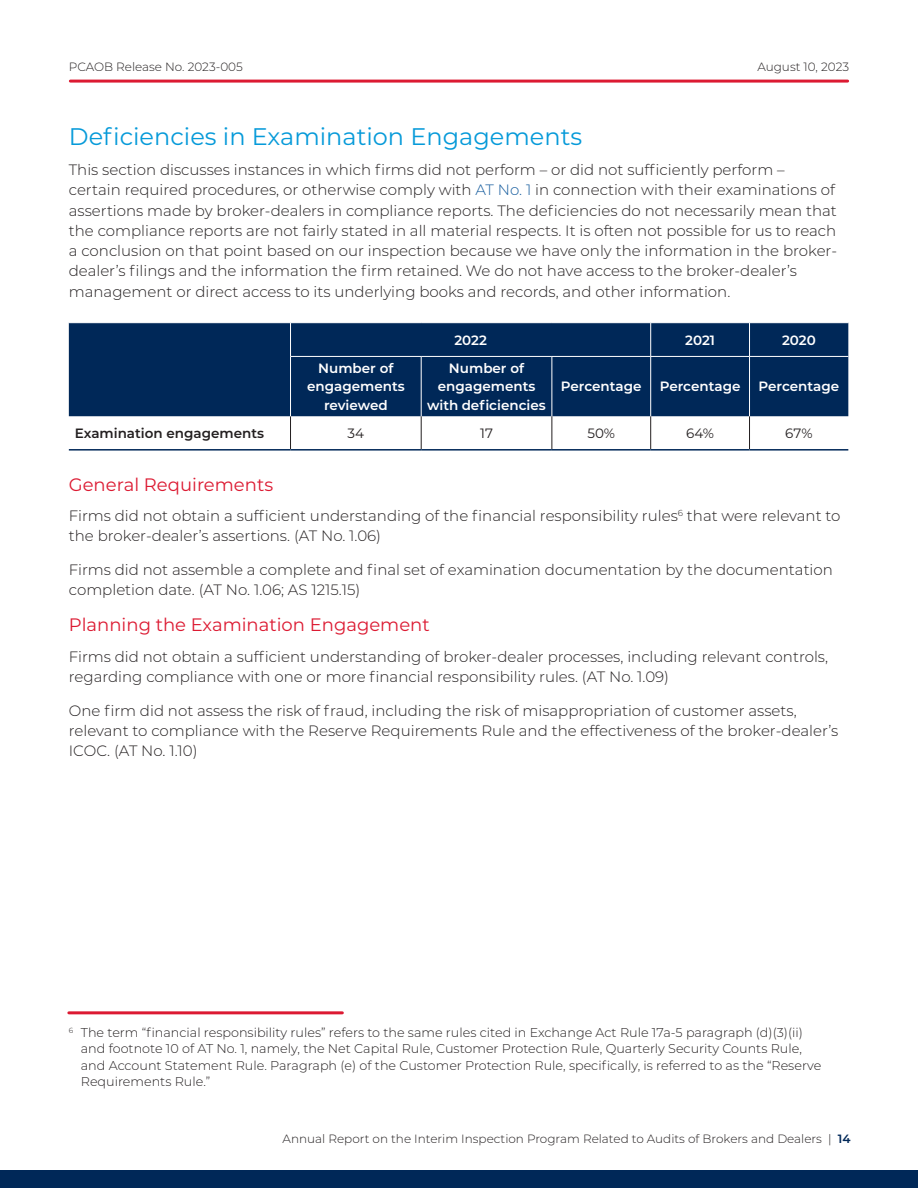
<style>
.page{position:relative;width:918px;height:1188px;background:#fff}
.page>*{position:absolute;margin:0;border:0;box-sizing:border-box;transform-origin:0 0}
.Header_2{font:24px "Montserrat";color:#069ad9}
.Header_4{font:18px "Montserrat";color:#dc1a32}
.Body_Copy{font:300 15px/20.2px "Montserrat";color:#231f20}
.t1{font:600 13.5px/18.8px "Montserrat";color:#fff;text-align:center}
.t2{font:600 13.5px "Montserrat";color:#231f20}
.t3{font:13.5px "Montserrat";color:#231f20}
.t4{font:300 12.75px/16.5px "Montserrat";color:#231f20}
.t5{font:300 12px "Montserrat";color:#231f20}
.s1{color:#175d9e}
.s2{font-weight:600;color:#002858}
</style>
<div class="page">
<div style="left:0;top:1170px;width:918px;height:18px;background:#002858"></div>
<hr style="left:70px;top:80px;width:778px;height:3px;background:#dc1a32">
<div style="left:69px;top:323px;width:779px;height:93px;background:#002858"></div>
<hr style="left:290px;top:416px;width:1px;height:33px;background:#231f20">
<hr style="left:421px;top:416px;width:1px;height:33px;background:#231f20">
<hr style="left:552px;top:416px;width:1px;height:33px;background:#231f20">
<hr style="left:650px;top:416px;width:1px;height:33px;background:#231f20">
<hr style="left:749px;top:416px;width:1px;height:33px;background:#231f20">
<hr style="left:290px;top:323px;width:1px;height:33px;background:#fff">
<hr style="left:290px;top:357px;width:1px;height:59px;background:#fff">
<hr style="left:650px;top:323px;width:1px;height:33px;background:#fff">
<hr style="left:749px;top:323px;width:1px;height:33px;background:#fff">
<hr style="left:421px;top:357px;width:1px;height:59px;background:#fff">
<hr style="left:552px;top:357px;width:1px;height:59px;background:#fff">
<hr style="left:650px;top:357px;width:1px;height:59px;background:#fff">
<hr style="left:749px;top:357px;width:1px;height:59px;background:#fff">
<hr style="left:290px;top:356px;width:131px;height:1px;background:#fff">
<hr style="left:421px;top:356px;width:131px;height:1px;background:#fff">
<hr style="left:552px;top:356px;width:99px;height:1px;background:#fff">
<hr style="left:651px;top:356px;width:99px;height:1px;background:#fff">
<hr style="left:750px;top:356px;width:98px;height:1px;background:#fff">
<hr style="left:69px;top:449px;width:222px;height:2px;background:#002858">
<hr style="left:291px;top:449px;width:130px;height:2px;background:#002858">
<hr style="left:421px;top:449px;width:131px;height:2px;background:#002858">
<hr style="left:552px;top:449px;width:99px;height:2px;background:#002858">
<hr style="left:651px;top:449px;width:99px;height:2px;background:#002858">
<hr style="left:750px;top:449px;width:98px;height:2px;background:#002858">
<hr style="left:69px;top:1011px;width:273px;height:3px;background:#dc1a32">
<p class="t5" style="left:69px;top:59px;width:176px">PCAOB Release No. 2023-005</p>
<p class="t5" style="left:757px;top:59px;width:93px">August 10, 2023</p>
<p class="Header_2" style="left:69px;top:120px;width:515px">Deficiencies in Examination Engagements</p>
<p class="Body_Copy" style="left:69px;top:159px;width:770px">This section discusses instances in which firms did not perform – or did not sufficiently perform – certain required procedures, or otherwise comply with <span class="s1">AT No. 1</span> in connection with their examinations of assertions made by broker-dealers in compliance reports. The deficiencies do not necessarily mean that the compliance reports are not fairly stated in all material respects. It is often not possible for us to reach a conclusion on that point based on our inspection because we have only the information in the broker&shy;dealer’s filings and the information the firm retained. We do not have access to the broker-dealer’s management or direct access to its underlying books and records, and other information.</p>
<p class="t1" style="left:454px;top:330px;width:34px">2022</p>
<p class="t1" style="left:685px;top:330px;width:31px">2021</p>
<p class="t1" style="left:782px;top:330px;width:35px">2020</p>
<p class="t1" style="left:307px;top:358px;width:99px">Number of engagements reviewed</p>
<p class="t1" style="left:427px;top:358px;width:120px">Number of engagements with deficiencies</p>
<p class="t1" style="left:561px;top:377px;width:82px">Percentage</p>
<p class="t1" style="left:660px;top:377px;width:82px">Percentage</p>
<p class="t1" style="left:759px;top:377px;width:82px">Percentage</p>
<p class="t2" style="left:75px;top:424px;width:191px">Examination engagements</p>
<p class="t3" style="left:348px;top:424px;width:18px">34</p>
<p class="t3" style="left:480px;top:424px;width:14px">17</p>
<p class="t3" style="left:587px;top:424px;width:29px">50%</p>
<p class="t3" style="left:686px;top:424px;width:29px">64%</p>
<p class="t3" style="left:785px;top:424px;width:29px">67%</p>
<p class="Header_4" style="left:69px;top:472px;width:206px">General Requirements</p>
<p class="Body_Copy" style="left:69px;top:505px;width:773px">Firms did not obtain a sufficient understanding of the financial responsibility rules<sup>6</sup> that were relevant to the broker-dealer’s assertions. (AT No. 1.06)</p>
<p class="Body_Copy" style="left:69px;top:559px;width:766px">Firms did not assemble a complete and final set of examination documentation by the documentation completion date. (AT No. 1.06; AS 1215.15)</p>
<p class="Header_4" style="left:69px;top:612px;width:362px">Planning the Examination Engagement</p>
<p class="Body_Copy" style="left:69px;top:646px;width:761px">Firms did not obtain a sufficient understanding of broker-dealer processes, including relevant controls, regarding compliance with one or more financial responsibility rules. (AT No. 1.09)</p>
<p class="Body_Copy" style="left:69px;top:700px;width:771px">One firm did not assess the risk of fraud, including the risk of misappropriation of customer assets, relevant to compliance with the Reserve Requirements Rule and the effectiveness of the broker-dealer’s<br>ICOC. (AT No. 1.10)</p>
<p class="t4" style="left:81px;top:1024px;width:742px;text-indent:-12px"><sup>6</sup> The term “financial responsibility rules” refers to the same rules cited in Exchange Act Rule 17a-5 paragraph (d)(3)(ii) and footnote 10 of AT No. 1, namely, the Net Capital Rule, Customer Protection Rule, Quarterly Security Counts Rule, and Account Statement Rule. Paragraph (e) of the Customer Protection Rule, specifically, is referred to as the “Reserve Requirements Rule.”</p>
<p class="t5" style="left:283px;top:1130px;width:569px">Annual Report on the Interim Inspection Program Related to Audits of Brokers and Dealers | <span class="s2">14</span></p>
</div>
